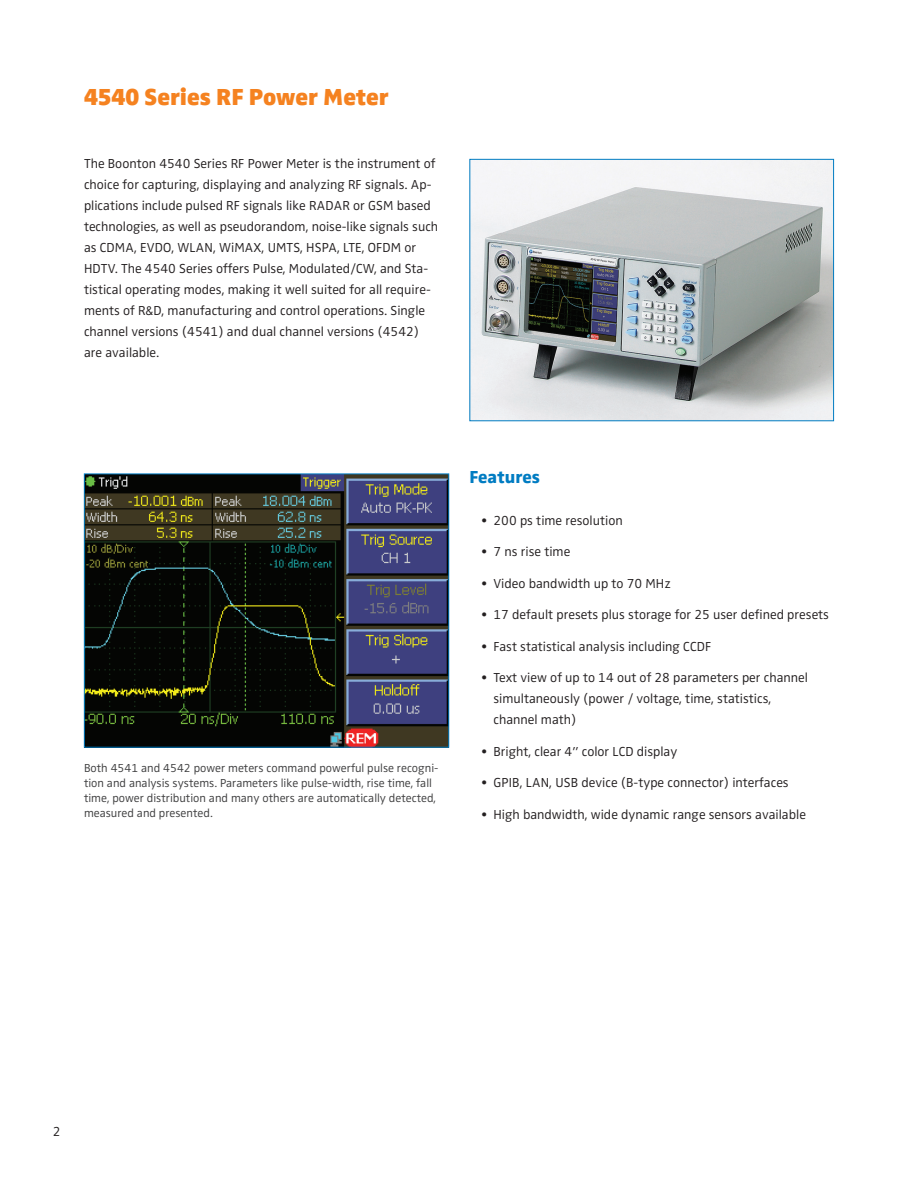
<style>
.page{position:relative;width:918px;height:1188px;background:#fff}
.page>*{position:absolute;margin:0;border:0;box-sizing:border-box;transform-origin:0 0}
.t1{font:900 24px "Zwo Pro";color:#f58220}
.t2{font:800 18px "Zwo Pro";color:#007cc2}
.t3{font:300 13.5px/21px "Zwo Pro";color:#231f20}
.t4{font:300 12px/15px "Zwo Pro";color:#3e3e3f}
</style>
<div class="page">
<img style="left:472px;top:161px;width:360px;height:258px">
<div style="left:470px;top:159px;width:364px;height:262px;border:1px solid #007cc2"></div>
<img style="left:86px;top:476px;width:361px;height:270px">
<div style="left:84px;top:474px;width:365px;height:274px;border:1px solid #007cc2"></div>
<h1 class="t1" style="left:84px;top:83px;width:306px">4540 Series RF Power Meter</h1>
<p class="t3" style="left:84px;top:153px;width:356px">The Boonton 4540 Series RF Power Meter is the instrument of choice for capturing, displaying and analyzing RF signals. Ap&shy;plications include pulsed RF signals like radar or gsm based technologies, as well as pseudorandom, noise-like signals such as cdma, evdo, wlan, wimax, umts, hspa, lte, ofdm or hdtv. The 4540 Series offers Pulse, Modulated/CW, and Sta&shy;tistical operating modes, making it well suited for all require&shy;ments of R&amp;D, manufacturing and control operations. Single channel versions (4541) and dual channel versions (4542) are available.</p>
<p class="t4" style="left:84px;top:761px;width:356px">Both 4541 and 4542 power meters command powerful pulse recogni&shy;tion and analysis systems. Parameters like pulse-width, rise time, fall time, power distribution and many others are automatically detected, measured and presented.</p>
<h2 class="t2" style="left:470px;top:466px;width:72px">Features</h2>
<p class="t3" style="left:482px;top:510px;width:143px">• 200 ps time resolution</p>
<p class="t3" style="left:482px;top:542px;width:90px">• 7 ns rise time</p>
<p class="t3" style="left:482px;top:573px;width:191px">• Video bandwidth up to 70 MHz</p>
<p class="t3" style="left:482px;top:605px;width:349px">• 17 default presets plus storage for 25 user defined presets</p>
<p class="t3" style="left:482px;top:636px;width:230px">• Fast statistical analysis including ccdf</p>
<p class="t3" style="left:494px;top:668px;width:316px;text-indent:-12px">• Text view of up to 14 out of 28 parameters per channel simultaneously (power / voltage, time, statistics, channel math)</p>
<p class="t3" style="left:482px;top:741px;width:197px">• Bright, clear 4” color LCD display</p>
<p class="t3" style="left:482px;top:773px;width:309px">• gpib, lan, usb device (B-type connector) interfaces</p>
<p class="t3" style="left:482px;top:804px;width:326px">• High bandwidth, wide dynamic range sensors available</p>
<p class="t3" style="left:53px;top:1122px;width:9px">2</p>
</div>
